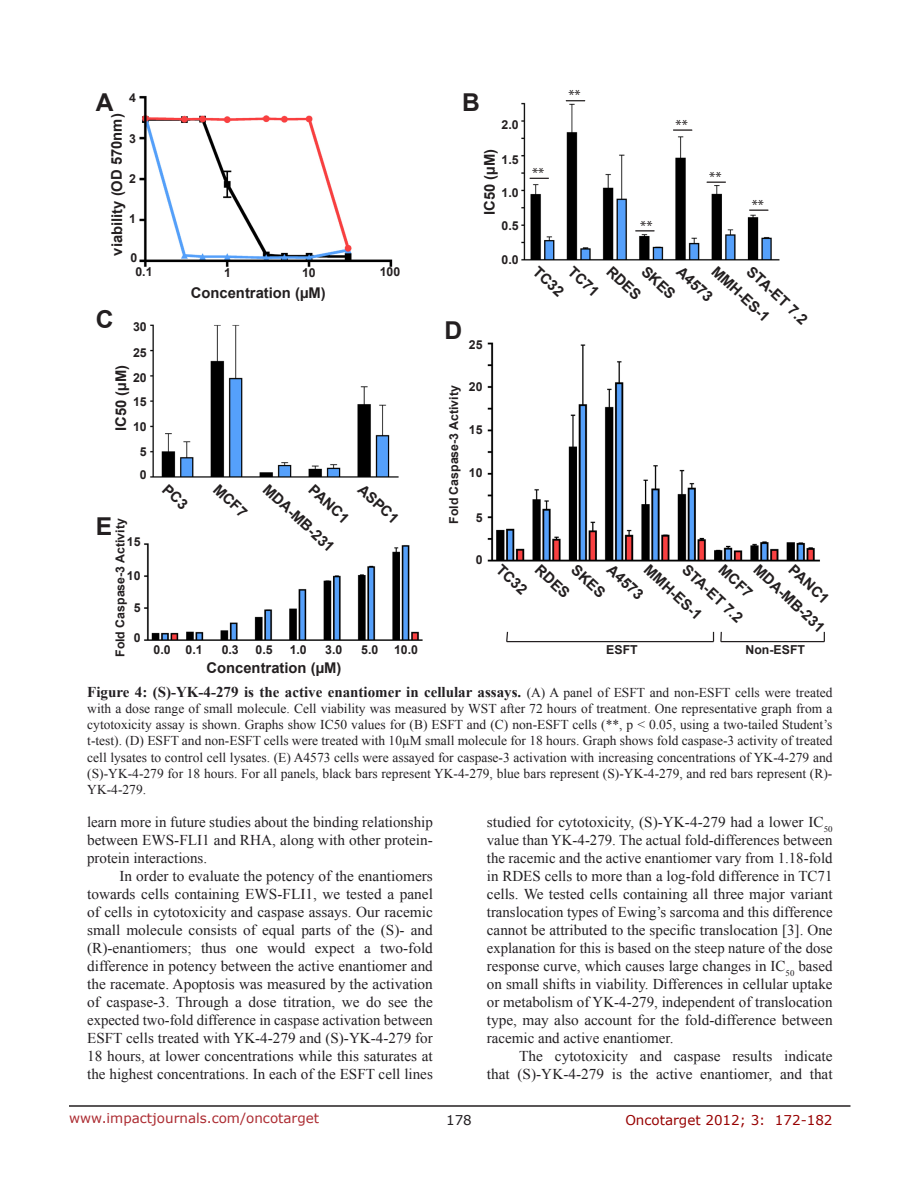
<style>
.page{position:relative;width:918px;height:1188px;background:#fff}
.page>*{position:absolute;margin:0;border:0;box-sizing:border-box;transform-origin:0 0}
.t1{font:700 24.6px "Arial";color:#231f20}
.BodyText{font:15px/18px "Times New Roman";color:#221f22;text-align:justify}
.FigureText{font:700 15px "Times New Roman";color:#221f22}
.t2{font:700 14.85px "Arial";color:#231f20}
.t3{font:14.85px "Myriad Pro";color:#231f20}
.FigureText-2{font:13.5px/16.2px "Times New Roman";color:#221f22;text-align:justify}
.t4{font:13.5px "Verdana";color:#ac2b31}
.t5{font:13.5px "Verdana";color:#970000}
.t6{font:13.5px "Verdana";color:#221f22}
.t7{font:700 12.3px "Arial";color:#231f20}
.s1{font-weight:400;font-size:13.5px}
</style>
<div class="page">
<hr style="left:69px;top:1105px;width:781px;height:2px;background:#231f20">
<img style="left:144px;top:543px;width:279px;height:98px">
<img style="left:487px;top:342px;width:333px;height:220px">
<img style="left:150px;top:324px;width:249px;height:154px">
<img style="left:521px;top:100px;width:259px;height:161px">
<img style="left:139px;top:95px;width:254px;height:172px">
<svg style="left:530px;top:178px;width:19px;height:1px"></svg>
<svg style="left:566px;top:100px;width:19px;height:1px"></svg>
<svg style="left:635px;top:230px;width:19px;height:2px"></svg>
<svg style="left:673px;top:129px;width:19px;height:2px"></svg>
<svg style="left:707px;top:182px;width:19px;height:1px"></svg>
<svg style="left:749px;top:210px;width:19px;height:1px"></svg>
<hr style="left:507px;top:641px;width:207px;height:1px;background:#231f20">
<svg style="left:506px;top:631px;width:3px;height:12px"></svg>
<hr style="left:721px;top:641px;width:103px;height:1px;background:#231f20">
<svg style="left:720px;top:632px;width:2px;height:10px"></svg>
<p class="t7" style="left:129px;top:91px;width:8px">4</p>
<p class="t1" style="left:96px;top:89px;width:19px">A</p>
<p class="t1" style="left:462px;top:89px;width:19px">B</p>
<p class="t2" style="left:108px;top:256px;width:144px;rotate:-90deg">viability (OD 570nm)</p>
<p class="t7" style="left:129px;top:132px;width:8px">3</p>
<p class="t7" style="left:129px;top:172px;width:8px">2</p>
<p class="t7" style="left:129px;top:212px;width:8px">1</p>
<p class="t7" style="left:130px;top:251px;width:8px">0</p>
<p class="t1" style="left:96px;top:306px;width:19px">C</p>
<p class="t7" style="left:135px;top:265px;width:19px">0.1</p>
<p class="t7" style="left:224px;top:266px;width:8px">1</p>
<p class="t7" style="left:302px;top:266px;width:15px">10</p>
<p class="t7" style="left:380px;top:265px;width:22px">100</p>
<p class="t2" style="left:191px;top:284px;width:136px">Concentration (µM)</p>
<p class="t7" style="left:133px;top:320px;width:15px">30</p>
<p class="t7" style="left:133px;top:346px;width:15px">25</p>
<p class="t7" style="left:502px;top:118px;width:19px">2.0</p>
<p class="t2" style="left:481px;top:215px;width:67px;rotate:-90deg">IC50 (µM)</p>
<p class="t7" style="left:502px;top:153px;width:19px">1.5</p>
<p class="t7" style="left:502px;top:186px;width:19px">1.0</p>
<p class="t7" style="left:502px;top:219px;width:19px">0.5</p>
<p class="t7" style="left:502px;top:253px;width:19px">0.0</p>
<p class="t1" style="left:444px;top:317px;width:19px">D</p>
<p class="t7" style="left:469px;top:337px;width:15px">25</p>
<p class="t3" style="left:568px;top:86px;width:14px">**</p>
<p class="t3" style="left:532px;top:164px;width:14px">**</p>
<p class="t3" style="left:640px;top:216px;width:14px">**</p>
<p class="t3" style="left:676px;top:116px;width:14px">**</p>
<p class="t3" style="left:709px;top:168px;width:14px">**</p>
<p class="t3" style="left:752px;top:196px;width:14px">**</p>
<p class="t2" style="left:541px;top:263px;width:38px;rotate:43deg">TC32</p>
<p class="t2" style="left:576px;top:263px;width:38px;rotate:43deg">TC71</p>
<p class="t2" style="left:615px;top:263px;width:43px;rotate:43deg">RDES</p>
<p class="t2" style="left:650px;top:263px;width:42px;rotate:43deg">SKES</p>
<p class="t2" style="left:685px;top:263px;width:45px;rotate:43deg">A4573</p>
<p class="t2" style="left:755px;top:263px;width:78px;rotate:43deg">STA-ET 7.2</p>
<p class="t2" style="left:720px;top:263px;width:75px;rotate:43deg">MMH-ES-1</p>
<p class="t2" style="left:113px;top:431px;width:67px;rotate:-90deg">IC50 (µM)</p>
<p class="t7" style="left:133px;top:371px;width:15px">20</p>
<p class="t7" style="left:133px;top:394px;width:15px">15</p>
<p class="t7" style="left:133px;top:420px;width:15px">10</p>
<p class="t7" style="left:140px;top:445px;width:8px">5</p>
<p class="t7" style="left:140px;top:468px;width:8px">0</p>
<p class="t1" style="left:96px;top:513px;width:18px">E</p>
<p class="t7" style="left:113px;top:657px;width:140px;rotate:-90deg">Fold Caspase-3 Activity</p>
<p class="t7" style="left:127px;top:535px;width:15px">15</p>
<p class="t7" style="left:127px;top:569px;width:15px">10</p>
<p class="t7" style="left:134px;top:601px;width:8px">5</p>
<p class="t7" style="left:134px;top:630px;width:8px">0</p>
<p class="t2" style="left:317px;top:481px;width:50px;rotate:43deg">PANC1</p>
<p class="t2" style="left:366px;top:481px;width:51px;rotate:43deg">ASPC1</p>
<p class="t2" style="left:221px;top:481px;width:42px;rotate:43deg">MCF7</p>
<p class="t2" style="left:271px;top:481px;width:93px;rotate:43deg">MDA-MB-231</p>
<p class="t7" style="left:154px;top:643px;width:51px">0.0 0.1</p>
<p class="t7" style="left:222px;top:643px;width:19px">0.3</p>
<p class="t7" style="left:255px;top:643px;width:19px">0.5</p>
<p class="t7" style="left:290px;top:643px;width:19px">1.0</p>
<p class="t7" style="left:325px;top:643px;width:19px">3.0</p>
<p class="t7" style="left:361px;top:643px;width:19px">5.0</p>
<p class="t7" style="left:394px;top:643px;width:25px">10.0</p>
<p class="t2" style="left:206px;top:660px;width:136px">Concentration (µM)</p>
<p class="t7" style="left:447px;top:524px;width:140px;rotate:-90deg">Fold Caspase-3 Activity</p>
<p class="t7" style="left:469px;top:380px;width:15px">20</p>
<p class="t7" style="left:469px;top:423px;width:15px">15</p>
<p class="t7" style="left:469px;top:466px;width:15px">10</p>
<p class="t7" style="left:476px;top:510px;width:8px">5</p>
<p class="t7" style="left:476px;top:553px;width:8px">0</p>
<p class="t2" style="left:504px;top:561px;width:38px;rotate:43deg">TC32</p>
<p class="t2" style="left:543px;top:561px;width:43px;rotate:43deg">RDES</p>
<p class="t2" style="left:579px;top:561px;width:42px;rotate:43deg">SKES</p>
<p class="t2" style="left:615px;top:561px;width:45px;rotate:43deg">A4573</p>
<p class="t2" style="left:652px;top:561px;width:75px;rotate:43deg">MMH-ES-1</p>
<p class="t2" style="left:690px;top:561px;width:78px;rotate:43deg">STA-ET 7.2</p>
<p class="t2" style="left:727px;top:561px;width:42px;rotate:43deg">MCF7</p>
<p class="t2" style="left:762px;top:561px;width:93px;rotate:43deg">MDA-MB-231</p>
<p class="t2" style="left:797px;top:561px;width:50px;rotate:43deg">PANC1</p>
<p class="t7" style="left:606px;top:643px;width:33px">ESFT</p>
<p class="t7" style="left:746px;top:643px;width:61px">Non-ESFT</p>
<p class="FigureText" style="left:87px;top:681px;width:747px">Figure 4: (S)-YK-4-279 is the active enantiomer in cellular assays. <span class="s1">(A) A panel of ESFT and non-ESFT cells were treated</span></p>
<p class="FigureText-2" style="left:87px;top:700px;width:747px">with a dose range of small molecule. Cell viability was measured by WST after 72 hours of treatment. One representative graph from a cytotoxicity assay is shown. Graphs show IC50 values for (B) ESFT and (C) non-ESFT cells (**, p &lt; 0.05, using a two-tailed Student’s t-test). (D) ESFT and non-ESFT cells were treated with 10µM small molecule for 18 hours. Graph shows fold caspase-3 activity of treated cell lysates to control cell lysates. (E) A4573 cells were assayed for caspase-3 activation with increasing concentrations of YK-4-279 and (S)-YK-4-279 for 18 hours. For all panels, black bars represent YK-4-279, blue bars represent (S)-YK-4-279, and red bars represent (R)- YK-4-279.</p>
<p class="BodyText" style="left:87px;top:813px;width:347px">learn more in future studies about the binding relationship between EWS-FLI1 and RHA, along with other protein&shy;protein interactions.</p>
<p class="BodyText" style="left:87px;top:867px;width:347px;text-indent:32px">In order to evaluate the potency of the enantiomers towards cells containing EWS-FLI1, we tested a panel of cells in cytotoxicity and caspase assays. Our racemic small molecule consists of equal parts of the (S)- and (R)-enantiomers; thus one would expect a two-fold difference in potency between the active enantiomer and the racemate. Apoptosis was measured by the activation of caspase-3. Through a dose titration, we do see the expected two-fold difference in caspase activation between ESFT cells treated with YK-4-279 and (S)-YK-4-279 for 18 hours, at lower concentrations while this saturates at the highest concentrations. In each of the ESFT cell lines</p>
<p class="BodyText" style="left:487px;top:813px;width:347px">studied for cytotoxicity, (S)-YK-4-279 had a lower IC<sub>50 </sub>value than YK-4-279. The actual fold-differences between the racemic and the active enantiomer vary from 1.18-fold in RDES cells to more than a log-fold difference in TC71 cells. We tested cells containing all three major variant translocation types of Ewing’s sarcoma and this difference cannot be attributed to the specific translocation [3]. One explanation for this is based on the steep nature of the dose response curve, which causes large changes in IC<sub>50</sub> based on small shifts in viability. Differences in cellular uptake or metabolism of YK-4-279, independent of translocation type, may also account for the fold-difference between racemic and active enantiomer.</p>
<p class="BodyText" style="left:487px;top:1047px;width:347px;text-align:right">The cytotoxicity and caspase results indicate<br>that (S)-YK-4-279 is the active enantiomer, and that</p>
<p class="t4" style="left:69px;top:1109px;width:252px">www.impactjournals.com/oncotarget</p>
<p class="t6" style="left:446px;top:1111px;width:27px">178</p>
<p class="t5" style="left:625px;top:1111px;width:209px">Oncotarget 2012; 3: 172-182</p>
</div>
